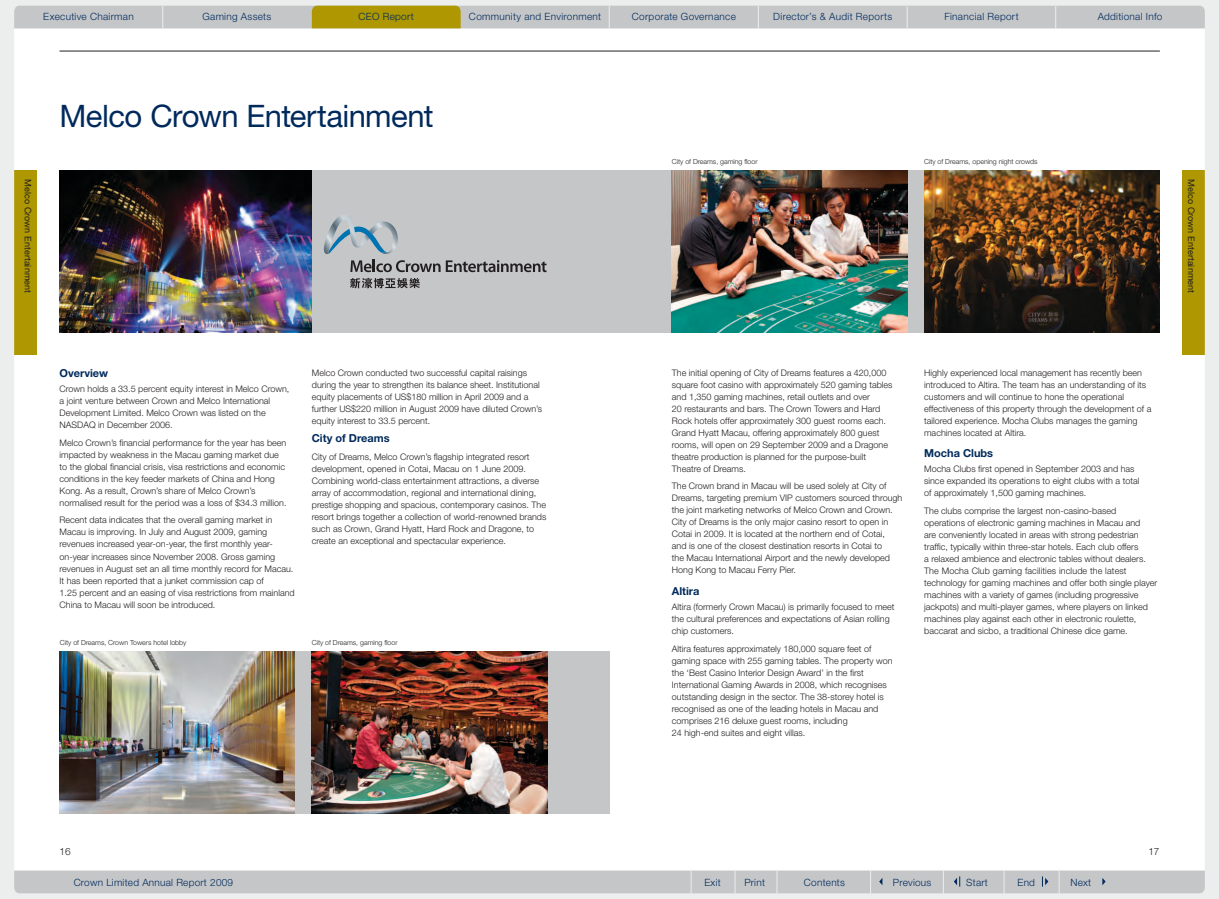
<style>
.page{position:relative;width:1219px;height:899px;background:#fff}
.page>*{position:absolute;margin:0;border:0;box-sizing:border-box;transform-origin:0 0}
.t1{font:31px "Helvetica Neue";letter-spacing:-.02em;color:#002a5c}
.t2{font:700 11px "Helvetica Neue";color:#002a5c}
.t3{font:300 10px "Helvetica Neue";letter-spacing:.03em;color:#002a5c}
.t4{font:300 10px "Helvetica Neue";color:#231f20}
.t5{font:300 9px/12px "Helvetica Neue";color:#231f20}
.t6{font:9px "Helvetica Neue";letter-spacing:.01em;color:#231f20}
.t7{font:300 7px "Helvetica Neue";color:#231f20}
</style>
<div class="page">
<img style="left:0;top:0;width:1219px;height:899px">
<svg style="left:14px;top:6px;width:1191px;height:22px;background:#c2c0af"></svg>
<svg style="left:14px;top:870px;width:1191px;height:24px;background:#c7c8ca"></svg>
<p class="t3" style="left:43px;top:11px;width:92px">Executive Chairman</p>
<p class="t3" style="left:202px;top:11px;width:70px">Gaming Assets</p>
<p class="t3" style="left:359px;top:11px;width:57px">CEO Report</p>
<p class="t3" style="left:469px;top:11px;width:134px">Community and Environment</p>
<p class="t3" style="left:632px;top:11px;width:106px">Corporate Governance</p>
<p class="t3" style="left:773px;top:11px;width:120px">Director’s &amp; Audit Reports</p>
<p class="t3" style="left:944px;top:11px;width:76px">Financial Report</p>
<p class="t3" style="left:1098px;top:11px;width:66px">Additional Info</p>
<h1 class="t1" style="left:60px;top:97px;width:376px">Melco Crown Entertainment</h1>
<p class="t7" style="left:672px;top:157px;width:87px">City of Dreams, gaming floor</p>
<p class="t7" style="left:924px;top:157px;width:115px">City of Dreams, opening night crowds</p>
<p class="t6" style="left:33px;top:179px;width:116px;rotate:90deg">Melco Crown Entertainment</p>
<p class="t6" style="left:1196px;top:179px;width:116px;rotate:90deg">Melco Crown Entertainment</p>
<p class="t2" style="left:60px;top:366px;width:50px">Overview</p>
<p class="t5" style="left:60px;top:383px;width:231px">Crown holds a 33.5 percent equity interest in Melco Crown, a joint venture between Crown and Melco International Development Limited. Melco Crown was listed on the NASDAQ in December 2006.</p>
<p class="t5" style="left:60px;top:436px;width:229px">Melco Crown’s financial performance for the year has been impacted by weakness in the Macau gaming market due to the global financial crisis, visa restrictions and economic conditions in the key feeder markets of China and Hong Kong. As a result, Crown’s share of Melco Crown’s normalised result for the period was a loss of $34.3 million.</p>
<p class="t5" style="left:60px;top:514px;width:237px">Recent data indicates that the overall gaming market in Macau is improving. In July and August 2009, gaming revenues increased year-on-year, the first monthly year&shy;on-year increases since November 2008. Gross gaming revenues in August set an all time monthly record for Macau.<br>It has been reported that a junket commission cap of<br>1.25 percent and an easing of visa restrictions from mainland China to Macau will soon be introduced.</p>
<p class="t5" style="left:312px;top:366px;width:232px">Melco Crown conducted two successful capital raisings during the year to strengthen its balance sheet. Institutional equity placements of US$180 million in April 2009 and a further US$220 million in August 2009 have diluted Crown’s equity interest to 33.5 percent.</p>
<p class="t2" style="left:312px;top:432px;width:79px">City of Dreams</p>
<p class="t5" style="left:312px;top:451px;width:236px">City of Dreams, Melco Crown’s flagship integrated resort development, opened in Cotai, Macau on 1 June 2009.<br>Combining world-class entertainment attractions, a diverse array of accommodation, regional and international dining, prestige shopping and spacious, contemporary casinos. The resort brings together a collection of world-renowned brands such as Crown, Grand Hyatt, Hard Rock and Dragone, to create an exceptional and spectacular experience.</p>
<p class="t7" style="left:60px;top:638px;width:128px">City of Dreams, Crown Towers hotel lobby</p>
<p class="t7" style="left:312px;top:638px;width:87px">City of Dreams, gaming floor</p>
<p class="t5" style="left:672px;top:366px;width:222px">The initial opening of City of Dreams features a 420,000 square foot casino with approximately 520 gaming tables and 1,350 gaming machines, retail outlets and over<br>20 restaurants and bars. The Crown Towers and Hard Rock hotels offer approximately 300 guest rooms each.<br>Grand Hyatt Macau, offering approximately 800 guest rooms, will open on 29 September 2009 and a Dragone theatre production is planned for the purpose-built Theatre of Dreams.</p>
<p class="t5" style="left:672px;top:480px;width:232px">The Crown brand in Macau will be used solely at City of Dreams, targeting premium VIP customers sourced through the joint marketing networks of Melco Crown and Crown.<br>City of Dreams is the only major casino resort to open in Cotai in 2009. It is located at the northern end of Cotai,<br>and is one of the closest destination resorts in Cotai to<br>the Macau International Airport and the newly developed Hong Kong to Macau Ferry Pier.</p>
<p class="t2" style="left:672px;top:584px;width:29px">Altira</p>
<p class="t5" style="left:672px;top:600px;width:224px">Altira (formerly Crown Macau) is primarily focused to meet the cultural preferences and expectations of Asian rolling chip customers.</p>
<p class="t5" style="left:672px;top:642px;width:222px">Altira features approximately 180,000 square feet of gaming space with 255 gaming tables. The property won the ‘Best Casino Interior Design Award’ in the first International Gaming Awards in 2008, which recognises outstanding design in the sector. The 38-storey hotel is recognised as one of the leading hotels in Macau and comprises 216 deluxe guest rooms, including<br>24 high-end suites and eight villas.</p>
<p class="t5" style="left:924px;top:366px;width:229px">Highly experienced local management has recently been introduced to Altira. The team has an understanding of its customers and will continue to hone the operational effectiveness of this property through the development of a tailored experience. Mocha Clubs manages the gaming machines located at Altira.</p>
<p class="t2" style="left:924px;top:446px;width:71px">Mocha Clubs</p>
<p class="t5" style="left:924px;top:463px;width:217px">Mocha Clubs first opened in September 2003 and has since expanded its operations to eight clubs with a total of approximately 1,500 gaming machines.</p>
<p class="t5" style="left:924px;top:504px;width:235px">The clubs comprise the largest non-casino-based operations of electronic gaming machines in Macau and<br>are conveniently located in areas with strong pedestrian traffic, typically within three-star hotels. Each club offers<br>a relaxed ambience and electronic tables without dealers.<br>The Mocha Club gaming facilities include the latest technology for gaming machines and offer both single player machines with a variety of games (including progressive jackpots) and multi-player games, where players on linked machines play against each other in electronic roulette, baccarat and sicbo, a traditional Chinese dice game.</p>
<p class="t4" style="left:60px;top:845px;width:13px">16</p>
<p class="t4" style="left:1148px;top:845px;width:13px">17</p>
<p class="t3" style="left:74px;top:876px;width:161px">Crown Limited Annual Report 2009</p>
<p class="t3" style="left:704px;top:876px;width:18px">Exit</p>
<p class="t3" style="left:744px;top:876px;width:22px">Print</p>
<p class="t3" style="left:804px;top:876px;width:43px">Contents</p>
<p class="t3" style="left:893px;top:876px;width:40px">Previous</p>
<p class="t3" style="left:966px;top:876px;width:23px">Start</p>
<p class="t3" style="left:1017px;top:876px;width:19px">End</p>
<p class="t3" style="left:1070px;top:876px;width:22px">Next</p>
</div>
